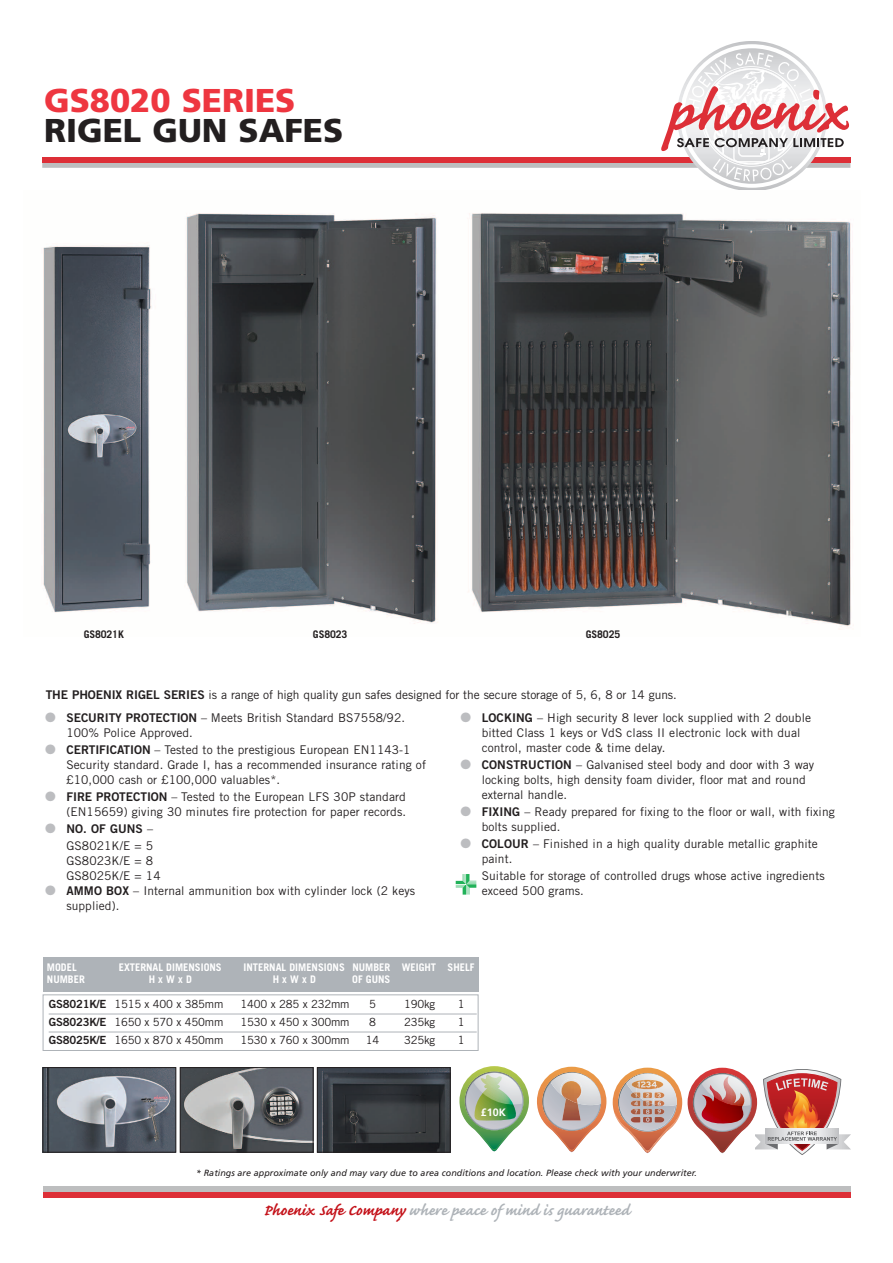
<style>
.page{position:relative;width:893px;height:1263px;background:#fff}
.page>*{position:absolute;margin:0;border:0;box-sizing:border-box;transform-origin:0 0}
.t1{font:900 33px "Frutiger";color:#231f20}
.t2{font:900 33px "Frutiger";color:#ee3640}
.t3{font:700 19.5px "Caflisch Script";color:#aeb3b8}
.t4{font:12px/15px "Trade Gothic";letter-spacing:.005em;color:#231f20}
.t5{font:12px "Trade Gothic Bold Two";letter-spacing:.005em;color:#231f20}
.t6{font:11.25px "Trade Gothic";letter-spacing:-.02em;color:#231f20}
.t7{font:700 10.65px "Frutiger";color:#fff}
.t8{font:700 10.5px "Trade Gothic";color:#fff}
.t9{font:700 10.5px "Trade Gothic";letter-spacing:-.01em;color:#231f20}
.t10{font:italic 9px "Frutiger";color:#231f20}
.s1{font-family:"Trade Gothic Bold Two"}
.s2{color:#bcbdc0}
.s3{font-family:"Trade Gothic"}
.s4{color:#c4121a}
</style>
<div class="page">
<div style="left:43px;top:1187px;width:807px;height:5px;background:#bdbebf"></div>
<div style="left:43px;top:1192px;width:807px;height:5px;background:#dd2f37"></div>
<svg style="left:42px;top:41px;width:808px;height:149px"></svg>
<svg style="left:537px;top:1067px;width:69px;height:86px"></svg>
<img style="left:562px;top:1103px;width:19px;height:17px">
<img style="left:561px;top:1081px;width:23px;height:22px">
<div style="left:43px;top:994px;width:435px;height:57px;border:1px solid #aeb3b8"></div>
<hr style="left:49px;top:1014px;width:428px;height:1px;background:#aeb3b8">
<hr style="left:49px;top:1032px;width:428px;height:1px;background:#aeb3b8">
<div style="left:43px;top:957px;width:435px;height:34px;background:#aeb3b8"></div>
<img style="left:43px;top:213px;width:808px;height:414px">
<img style="left:45px;top:1069px;width:129px;height:81px">
<div style="left:43px;top:1067px;width:133px;height:85px;border:1px solid #231f20"></div>
<img style="left:182px;top:1069px;width:129px;height:81px">
<div style="left:180px;top:1067px;width:133px;height:85px;border:1px solid #231f20"></div>
<img style="left:319px;top:1069px;width:129px;height:81px">
<div style="left:317px;top:1067px;width:133px;height:85px;border:1px solid #231f20"></div>
<svg style="left:613px;top:1068px;width:69px;height:85px"></svg>
<img style="left:658px;top:1080px;width:5px;height:8px">
<img style="left:632px;top:1080px;width:4px;height:8px">
<img style="left:636px;top:1080px;width:22px;height:24px">
<img style="left:459px;top:1066px;width:70px;height:86px">
<svg style="left:688px;top:1068px;width:163px;height:87px"></svg>
<svg style="left:456px;top:874px;width:20px;height:21px"></svg>
<p class="t2" style="left:44px;top:87px;width:253px">GS8020 SERIES</p>
<p class="t1" style="left:44px;top:117px;width:301px">RIGEL GUN SAFES</p>
<p class="t9" style="left:84px;top:630px;width:42px">GS8021K</p>
<p class="t9" style="left:313px;top:630px;width:36px">GS8023</p>
<p class="t9" style="left:586px;top:630px;width:36px">GS8025</p>
<p class="t4" style="left:46px;top:688px;width:633px"><span class="s1">THE PHOENIX RIGEL SERIES</span> is a range of high quality gun safes designed for the secure storage of 5, 6, 8 or 14 guns.</p>
<p class="t4" style="left:66px;top:711px;width:340px;text-indent:-21px"><span class="s2">●</span> <span class="s1">SECURITY PROTECTION</span> – Meets British Standard BS7558/92.<br>100% Police Approved.</p>
<p class="t4" style="left:66px;top:743px;width:361px;text-indent:-21px"><span class="s2">●</span> <span class="s1">CERTIFICATION</span> – Tested to the prestigious European EN1143-1<br>Security standard. Grade I, has a recommended insurance rating of £10,000 cash or £100,000 valuables*.</p>
<p class="t4" style="left:45px;top:790px;width:362px;text-align:right"><span class="s2">●</span> <span class="s1">FIRE PROTECTION</span> – Tested to the European LFS 30P standard (EN15659) giving 30 minutes fire protection for paper records.</p>
<p class="t5" style="left:45px;top:824px;width:109px"><span class="s2">●</span> NO. OF GUNS <span class="s3">–</span></p>
<p class="t4" style="left:66px;top:839px;width:88px">GS8021K/E = 5</p>
<p class="t4" style="left:66px;top:854px;width:88px">GS8023K/E = 8</p>
<p class="t4" style="left:66px;top:869px;width:96px">GS8025K/E = 14</p>
<p class="t4" style="left:66px;top:884px;width:350px;text-indent:-21px"><span class="s2">●</span> <span class="s1">AMMO BOX</span> – Internal ammunition box with cylinder lock (2 keys supplied).</p>
<p class="t4" style="left:482px;top:711px;width:331px;text-indent:-21px"><span class="s2">●</span> <span class="s1">LOCKING</span> – High security 8 lever lock supplied with 2 double bitted Class 1 keys or VdS class II electronic lock with dual control, master code &amp; time delay.</p>
<p class="t4" style="left:482px;top:758px;width:334px;text-indent:-21px"><span class="s2">●</span> <span class="s1">CONSTRUCTION</span> – Galvanised steel body and door with 3 way locking bolts, high density foam divider, floor mat and round external handle.</p>
<p class="t4" style="left:482px;top:805px;width:354px;text-indent:-21px"><span class="s2">●</span> <span class="s1">FIXING</span> – Ready prepared for fixing to the floor or wall, with fixing bolts supplied.</p>
<p class="t4" style="left:482px;top:837px;width:338px;text-indent:-21px"><span class="s2">●</span> <span class="s1">COLOUR</span> – Finished in a high quality durable metallic graphite paint.</p>
<p class="t4" style="left:482px;top:869px;width:344px">Suitable for storage of controlled drugs whose active ingredients exceed 500 grams.</p>
<p class="t8" style="left:47px;top:963px;width:31px">MODEL</p>
<p class="t8" style="left:119px;top:963px;width:104px">EXTERNAL DIMENSIONS</p>
<p class="t8" style="left:244px;top:963px;width:232px">INTERNAL DIMENSIONS NUMBER WEIGHT SHELF</p>
<p class="t8" style="left:47px;top:976px;width:39px">NUMBER</p>
<p class="t8" style="left:149px;top:976px;width:45px">H x W x D</p>
<p class="t8" style="left:273px;top:976px;width:45px">H x W x D</p>
<p class="t8" style="left:352px;top:976px;width:40px">OF GUNS</p>
<p class="t6" style="left:49px;top:1000px;width:176px"><span class="s1">GS8021K/E</span> 1515 x 400 x 385mm</p>
<p class="t6" style="left:241px;top:1000px;width:111px">1400 x 285 x 232mm</p>
<p class="t6" style="left:369px;top:1000px;width:8px">5</p>
<p class="t6" style="left:404px;top:1000px;width:33px">190kg</p>
<p class="t6" style="left:458px;top:1000px;width:8px">1</p>
<p class="t6" style="left:49px;top:1018px;width:176px"><span class="s1">GS8023K/E</span> 1650 x 570 x 450mm</p>
<p class="t6" style="left:241px;top:1018px;width:111px">1530 x 450 x 300mm</p>
<p class="t6" style="left:369px;top:1018px;width:8px">8</p>
<p class="t6" style="left:404px;top:1018px;width:33px">235kg</p>
<p class="t6" style="left:458px;top:1018px;width:8px">1</p>
<p class="t6" style="left:49px;top:1036px;width:176px"><span class="s1">GS8025K/E</span> 1650 x 870 x 450mm</p>
<p class="t6" style="left:241px;top:1036px;width:111px">1530 x 760 x 300mm</p>
<p class="t6" style="left:366px;top:1036px;width:15px">14</p>
<p class="t6" style="left:404px;top:1036px;width:33px">325kg</p>
<p class="t6" style="left:458px;top:1036px;width:8px">1</p>
<p class="t7" style="left:481px;top:1108px;width:27px">£10K</p>
<p class="t10" style="left:196px;top:1169px;width:502px">* Ratings are approximate only and may vary due to area conditions and location. Please check with your underwriter.</p>
<p class="t3" style="left:263px;top:1203px;width:368px"><span class="s4">Phoenix Safe Company</span> where peace of mind is guaranteed</p>
</div>
